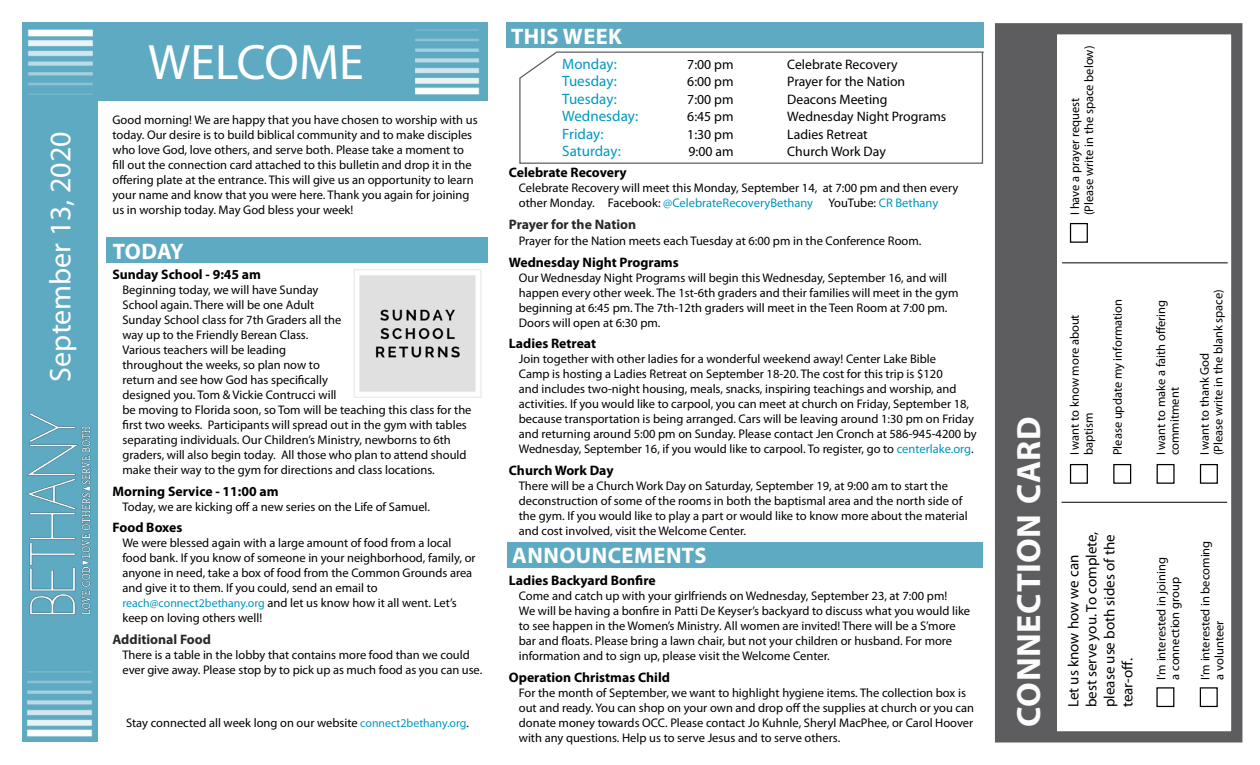
<style>
.page{position:relative;width:1260px;height:765px;background:#fff}
.page>*{position:absolute;margin:0;border:0;box-sizing:border-box;transform-origin:0 0}
.t1{font:50px "Myriad Pro";color:#fff}
.t2{font:700 33.75px "Myriad Pro";letter-spacing:.02em;color:#fbfbfb}
.t3{font:30px "Myriad Pro";color:#fff}
.t4{font:700 22.5px "Myriad Pro";letter-spacing:.02em;color:#fff}
.t5{font:15px/18px "Myriad Pro";color:#000}
.t6{font:15px "Myriad Pro";color:#0098c1}
.t7{font:700 13.75px "Myriad Pro";color:#000}
.t8{font:13.75px "Myriad Pro";color:#000}
.t9{font:700 13.75px "Myriad Pro";color:#292829}
.t10{font:12.5px/15px "Myriad Pro";color:#000}
.s1{font-size:11.88px;color:#0095be}
.s2{font-size:11.88px;color:#0098c1}
.s3{font-size:11.88px}
.s4{color:#0095be}
</style>
<div class="page">
<div style="left:106px;top:238px;width:381px;height:25px;background:#5daac2"></div>
<div style="left:507px;top:542px;width:475px;height:25px;background:#5daac2"></div>
<div style="left:506px;top:23px;width:478px;height:25px;background:#5daac2"></div>
<img style="left:354px;top:269px;width:128px;height:129px">
<div style="left:22px;top:22px;width:76px;height:720px;background:#5daac2"></div>
<img style="left:26px;top:412px;width:65px;height:203px">
<div style="left:98px;top:22px;width:389px;height:79px;background:#5daac2"></div>
<img style="left:27px;top:29px;width:66px;height:66px">
<img style="left:415px;top:29px;width:73px;height:66px">
<img style="left:27px;top:672px;width:66px;height:65px">
<div style="left:995px;top:23px;width:247px;height:719px;border:11px solid #5d5d60"></div>
<div style="left:1004px;top:29px;width:52px;height:708px;background:#5d5d60"></div>
<div style="left:1156px;top:687px;width:18px;height:20px;border:1px solid #000"></div>
<div style="left:1200px;top:464px;width:18px;height:20px;border:1px solid #000"></div>
<div style="left:1157px;top:464px;width:18px;height:20px;border:1px solid #000"></div>
<div style="left:1113px;top:464px;width:18px;height:20px;border:1px solid #000"></div>
<div style="left:1070px;top:464px;width:18px;height:20px;border:1px solid #000"></div>
<div style="left:1200px;top:687px;width:18px;height:20px;border:1px solid #000"></div>
<hr style="left:1062px;top:502px;width:165px;height:1px;background:#000">
<div style="left:1070px;top:223px;width:18px;height:20px;border:1px solid #000"></div>
<hr style="left:1062px;top:263px;width:166px;height:1px;background:#000">
<svg style="left:519px;top:51px;width:465px;height:113px"></svg>
<h3 class="t3" style="left:42px;top:382px;width:252px;rotate:-90deg">September 13, 2020</h3>
<h1 class="t1" style="left:148px;top:30px;width:217px">WELCOME</h1>
<p class="t10" style="left:112px;top:112px;width:367px">Good morning! We are happy that you have chosen to worship with us today. Our desire is to build biblical community and to make disciples who love God, love others, and serve both. Please take a moment to fill out the connection card attached to this bulletin and drop it in the offering plate at the entrance. This will give us an opportunity to learn your name and know that you were here. Thank you again for joining us in worship today. May God bless your week!</p>
<h3 class="t4" style="left:113px;top:236px;width:73px">Today</h3>
<p class="t7" style="left:112px;top:265px;width:150px">Sunday School - 9:45 am</p>
<p class="t10" style="left:122px;top:282px;width:351px">Beginning today, we will have Sunday<br>School again. There will be one Adult<br>Sunday School class for 7th Graders all the<br>way up to the Friendly Berean Class.<br>Various teachers will be leading<br>throughout the weeks, so plan now to<br>return and see how God has specifically<br>designed you. Tom &amp; Vickie Contrucci will<br>be moving to Florida soon, so Tom will be teaching this class for the first two weeks. Participants will spread out in the gym with tables separating individuals. Our Children’s Ministry, newborns to 6th graders, will also begin today. All those who plan to attend should make their way to the gym for directions and class locations.</p>
<p class="t7" style="left:112px;top:482px;width:168px">Morning Service - 11:00 am</p>
<p class="t10" style="left:122px;top:499px;width:309px">Today, we are kicking off a new series on the Life of Samuel.</p>
<p class="t7" style="left:112px;top:518px;width:71px">Food Boxes</p>
<p class="t10" style="left:122px;top:535px;width:355px">We were blessed again with a large amount of food from a local food bank. If you know of someone in your neighborhood, family, or anyone in need, take a box of food from the Common Grounds area and give it to them. If you could, send an email to <span class="s1">reach@connect2bethany.org</span> and let us know how it all went. Let’s keep on loving others well!</p>
<p class="t9" style="left:112px;top:630px;width:100px">Additional Food</p>
<p class="t10" style="left:122px;top:647px;width:361px">There is a table in the lobby that contains more food than we could ever give away. Please stop by to pick up as much food as you can use.</p>
<p class="t10" style="left:126px;top:715px;width:344px">Stay connected all week long on our website <span class="s2">connect2bethany.org</span><span class="s3">.</span></p>
<h3 class="t4" style="left:511px;top:22px;width:113px">This Week</h3>
<p class="t6" style="left:562px;top:55px;width:56px">Monday:</p>
<p class="t8" style="left:687px;top:56px;width:48px">7:00 pm</p>
<p class="t8" style="left:787px;top:56px;width:112px">Celebrate Recovery</p>
<p class="t6" style="left:562px;top:72px;width:56px">Tuesday:</p>
<p class="t8" style="left:687px;top:73px;width:48px">6:00 pm</p>
<p class="t8" style="left:787px;top:73px;width:120px">Prayer for the Nation</p>
<p class="t6" style="left:562px;top:90px;width:56px">Tuesday:</p>
<p class="t8" style="left:687px;top:91px;width:48px">7:00 pm</p>
<p class="t8" style="left:787px;top:91px;width:102px">Deacons Meeting</p>
<p class="t6" style="left:562px;top:107px;width:78px">Wednesday:</p>
<p class="t8" style="left:687px;top:108px;width:48px">6:45 pm</p>
<p class="t8" style="left:787px;top:108px;width:161px">Wednesday Night Programs</p>
<p class="t6" style="left:562px;top:125px;width:43px">Friday:</p>
<p class="t8" style="left:687px;top:126px;width:48px">1:30 pm</p>
<p class="t8" style="left:787px;top:126px;width:82px">Ladies Retreat</p>
<p class="t6" style="left:562px;top:142px;width:60px">Saturday:</p>
<p class="t8" style="left:688px;top:143px;width:47px">9:00 am</p>
<p class="t8" style="left:787px;top:143px;width:100px">Church Work Day</p>
<p class="t7" style="left:509px;top:164px;width:119px">Celebrate Recovery</p>
<p class="t10" style="left:519px;top:180px;width:441px">Celebrate Recovery will meet this Monday, September 14, at 7:00 pm and then every other Monday. Facebook: <span class="s4">@CelebrateRecoveryBethany</span> YouTube: <span class="s4">CR Bethany</span></p>
<p class="t9" style="left:509px;top:215px;width:129px">Prayer for the Nation</p>
<p class="t10" style="left:519px;top:233px;width:404px">Prayer for the Nation meets each Tuesday at 6:00 pm in the Conference Room.</p>
<p class="t7" style="left:509px;top:253px;width:171px">Wednesday Night Programs</p>
<p class="t10" style="left:519px;top:270px;width:441px">Our Wednesday Night Programs will begin this Wednesday, September 16, and will happen every other week. The 1st-6th graders and their families will meet in the gym beginning at 6:45 pm. The 7th-12th graders will meet in the Teen Room at 7:00 pm.<br>Doors will open at 6:30 pm.</p>
<p class="t7" style="left:509px;top:335px;width:89px">Ladies Retreat</p>
<p class="t10" style="left:519px;top:351px;width:460px">Join together with other ladies for a wonderful weekend away! Center Lake Bible<br>Camp is hosting a Ladies Retreat on September 18-20. The cost for this trip is $120<br>and includes two-night housing, meals, snacks, inspiring teachings and worship, and activities. If you would like to carpool, you can meet at church on Friday, September 18, because transportation is being arranged. Cars will be leaving around 1:30 pm on Friday and returning around 5:00 pm on Sunday. Please contact Jen Cronch at 586-945-4200 by Wednesday, September 16, if you would like to carpool. To register, go to <span class="s4">centerlake.org</span>.</p>
<p class="t7" style="left:509px;top:461px;width:106px">Church Work Day</p>
<p class="t10" style="left:519px;top:478px;width:450px">There will be a Church Work Day on Saturday, September 19, at 9:00 am to start the deconstruction of some of the rooms in both the baptismal area and the north side of the gym. If you would like to play a part or would like to know more about the material and cost involved, visit the Welcome Center.</p>
<p class="t7" style="left:509px;top:572px;width:148px">Ladies Backyard Bonfire</p>
<p class="t10" style="left:519px;top:588px;width:453px">Come and catch up with your girlfriends on Wednesday, September 23, at 7:00 pm!<br>We will be having a bonfire in Patti De Keyser’s backyard to discuss what you would like to see happen in the Women’s Ministry. All women are invited! There will be a S’more bar and floats. Please bring a lawn chair, but not your children or husband. For more information and to sign up, please visit the Welcome Center.</p>
<p class="t7" style="left:509px;top:668px;width:163px">Operation Christmas Child</p>
<p class="t10" style="left:519px;top:685px;width:457px">For the month of September, we want to highlight hygiene items. The collection box is out and ready. You can shop on your own and drop off the supplies at church or you can donate money towards OCC. Please contact Jo Kuhnle, Sheryl MacPhee, or Carol Hoover with any questions. Help us to serve Jesus and to serve others.</p>
<h3 class="t4" style="left:512px;top:541px;width:196px">ANNOUNCEMENTS</h3>
<p class="t10" style="left:1068px;top:215px;width:171px;line-height:13.8px;rotate:-90deg">I have a prayer request<br>(Please write in the space below)</p>
<h2 class="t2" style="left:1007px;top:727px;width:309px;rotate:-90deg">CONNECTION CARD</h2>
<p class="t10" style="left:1068px;top:455px;width:142px;line-height:13.8px;rotate:-90deg">I want to know more about baptism</p>
<p class="t10" style="left:1110px;top:455px;width:158px;rotate:-90deg">Please update my information</p>
<p class="t10" style="left:1154px;top:455px;width:157px;line-height:13.8px;rotate:-90deg">I want to make a faith offering commitment</p>
<p class="t10" style="left:1197px;top:455px;width:167px;line-height:13.8px;rotate:-90deg">I want to thank God<br>(Please write in the blank space)</p>
<p class="t5" style="left:1064px;top:707px;width:177px;rotate:-90deg">Let us know how we can best serve you. To complete, please use both sides of the tear-off.</p>
<p class="t10" style="left:1154px;top:680px;width:124px;line-height:13.8px;rotate:-90deg">I’m interested in joining a connection group</p>
<p class="t10" style="left:1198px;top:680px;width:140px;line-height:13.8px;rotate:-90deg">I’m interested in becoming a volunteer</p>
</div>
